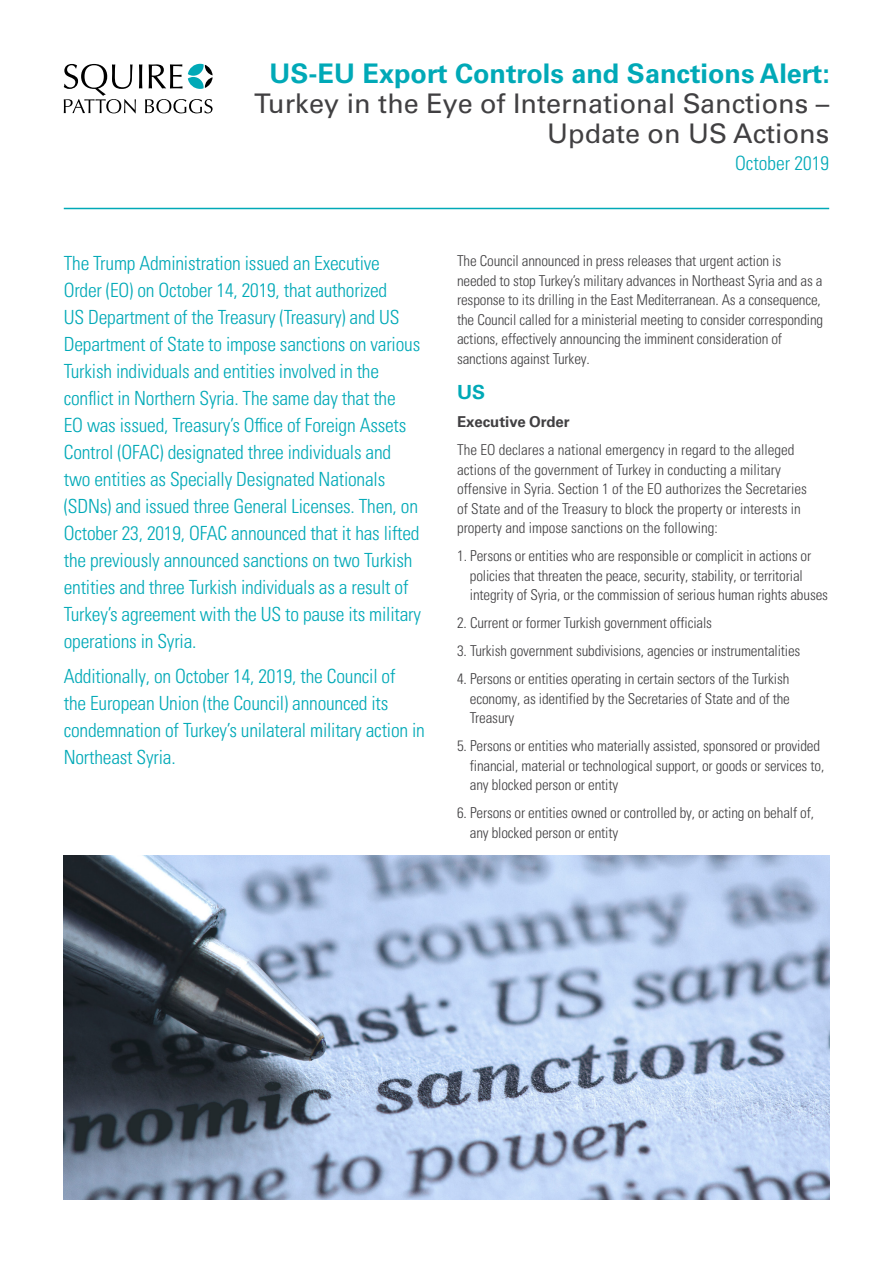
<style>
.page{position:relative;width:893px;height:1263px;background:#fff}
.page>*{position:absolute;margin:0;border:0;box-sizing:border-box;transform-origin:0 0}
.t1{font:27px/30px "Univers LTCYR 55 Roman";color:#414042;text-align:right}
.t2{font:700 27px "Univers LTCYR 65";color:#00a9b7}
.t3{font:19.5px/27px "Univers LTCYR 47 Light Cond";letter-spacing:-.01em;color:#00a9b7}
.t4{font:700 19.5px "Univers LTCYR 65";color:#00a9b7}
.t5{font:15px/19.5px "Univers LTCYR 47 Light Cond";letter-spacing:-.01em;color:#414042}
.t6{font:700 15px "Univers LTCYR 65";color:#414042}
</style>
<div class="page">
<hr style="left:64px;top:208px;width:765px;height:1px;background:#00a9b7">
<svg style="left:64px;top:64px;width:149px;height:49px"></svg>
<img style="left:64px;top:855px;width:765px;height:344px">
<h1 class="t2" style="left:270px;top:55px;width:562px">US-EU Export Controls and Sanctions Alert:</h1>
<h1 class="t1" style="left:254px;top:88px;width:576px">Turkey in the Eye of International Sanctions –<br>Update on US Actions</h1>
<h2 class="t3" style="left:735px;top:149px;width:96px">October 2019</h2>
<p class="t3" style="left:64px;top:248px;width:359px">The Trump Administration issued an Executive Order (EO) on October 14, 2019, that authorized<br>US Department of the Treasury (Treasury) and US Department of State to impose sanctions on various Turkish individuals and entities involved in the conflict in Northern Syria. The same day that the<br>EO was issued, Treasury’s Office of Foreign Assets Control (OFAC) designated three individuals and two entities as Specially Designated Nationals (SDNs) and issued three General Licenses. Then, on October 23, 2019, OFAC announced that it has lifted the previously announced sanctions on two Turkish entities and three Turkish individuals as a result of Turkey’s agreement with the US to pause its military operations in Syria.</p>
<h2 class="t3" style="left:64px;top:662px;width:363px">Additionally, on October 14, 2019, the Council of<br>the European Union (the Council) announced its condemnation of Turkey’s unilateral military action in Northeast Syria.</h2>
<p class="t5" style="left:457px;top:250px;width:368px">The Council announced in press releases that urgent action is needed to stop Turkey’s military advances in Northeast Syria and as a response to its drilling in the East Mediterranean. As a consequence, the Council called for a ministerial meeting to consider corresponding actions, effectively announcing the imminent consideration of sanctions against Turkey.</p>
<h2 class="t4" style="left:457px;top:378px;width:30px">US</h2>
<p class="t6" style="left:457px;top:411px;width:114px">Executive Order</p>
<p class="t5" style="left:457px;top:439px;width:351px">The EO declares a national emergency in regard to the alleged actions of the government of Turkey in conducting a military offensive in Syria. Section 1 of the EO authorizes the Secretaries of State and of the Treasury to block the property or interests in property and impose sanctions on the following:</p>
<p class="t5" style="left:470px;top:545px;width:360px;text-indent:-13px">1. Persons or entities who are responsible or complicit in actions or policies that threaten the peace, security, stability, or territorial integrity of Syria, or the commission of serious human rights abuses</p>
<p class="t5" style="left:457px;top:612px;width:256px">2. Current or former Turkish government officials</p>
<p class="t5" style="left:457px;top:640px;width:345px">3. Turkish government subdivisions, agencies or instrumentalities</p>
<p class="t5" style="left:470px;top:668px;width:321px;text-align:justify;text-indent:-13px">4. Persons or entities operating in certain sectors of the Turkish economy, as identified by the Secretaries of State and of the Treasury</p>
<p class="t5" style="left:470px;top:735px;width:356px;text-indent:-13px">5. Persons or entities who materially assisted, sponsored or provided financial, material or technological support, or goods or services to, any blocked person or entity</p>
<p class="t5" style="left:470px;top:802px;width:346px;text-indent:-13px">6. Persons or entities owned or controlled by, or acting on behalf of, any blocked person or entity</p>
</div>
